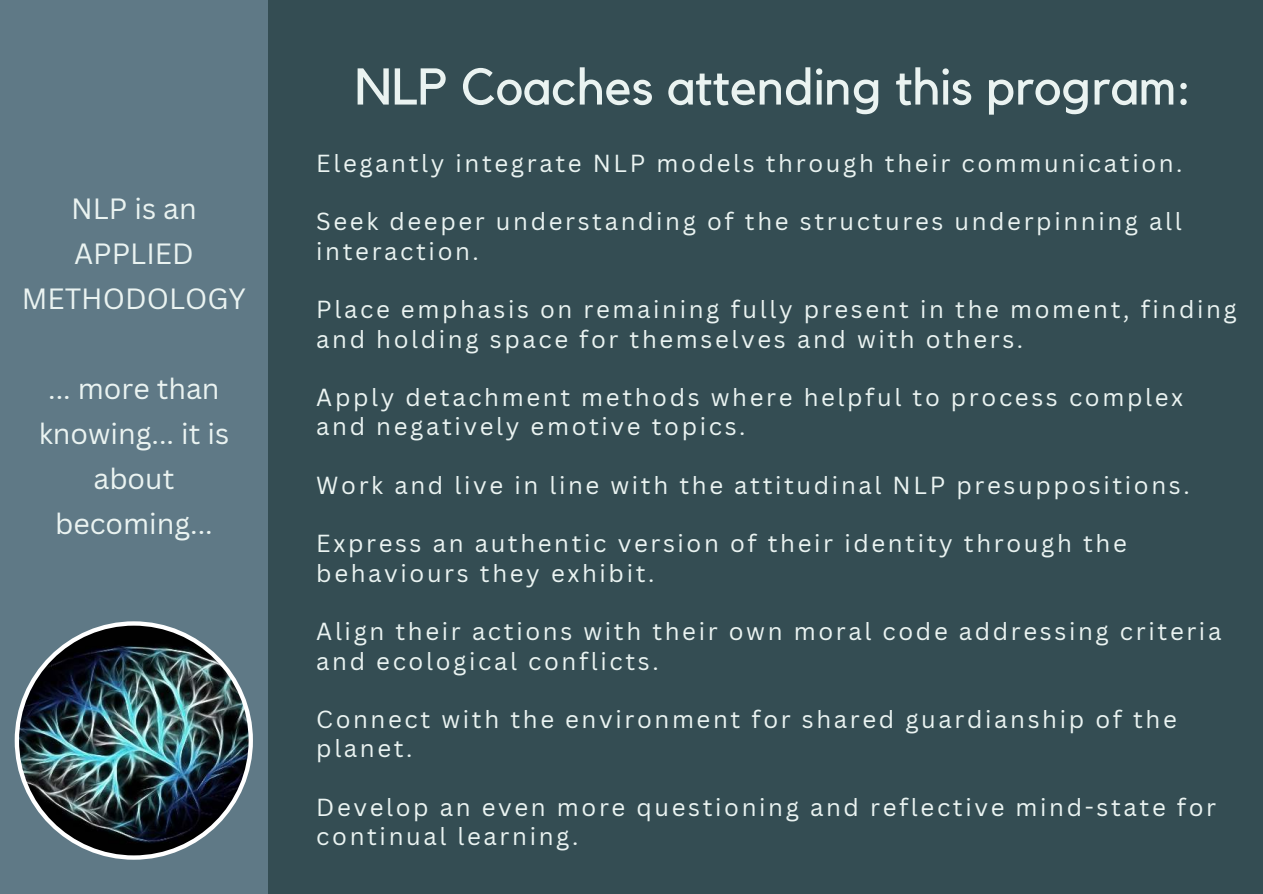
<style>
.page{position:relative;width:1263px;height:894px;background:#fff}
.page>*{position:absolute;margin:0;border:0;box-sizing:border-box;transform-origin:0 0}
.t1{font:51px "Kollektif";color:#eaf3f1}
.t2{font:28.5px/45px "Canva Sans";color:#eaf3f1;text-align:center}
.t3{font:24px/29.2px "Canva Sans";letter-spacing:.11em;color:#eaf3f1}
</style>
<div class="page">
<div style="left:0;top:0;width:1263px;height:893px;background:#344d53"></div>
<div style="left:0;top:0;width:268px;height:893px;background:#5f7986"></div>
<img style="left:15px;top:621px;width:238px;height:238px">
<p class="t2" style="left:22px;top:186px;width:226px">NLP is an<br>APPLIED<br>METHODOLOGY</p>
<p class="t2" style="left:39px;top:366px;width:192px">... more than knowing... it is about becoming...</p>
<h1 class="t1" style="left:355px;top:57px;width:839px">NLP Coaches attending this program:</h1>
<p class="t3" style="left:316px;top:148px;width:868px">Elegantly integrate NLP models through their communication.</p>
<p class="t3" style="left:316px;top:207px;width:867px">Seek deeper understanding of the structures underpinning all interaction.</p>
<p class="t3" style="left:316px;top:295px;width:922px">Place emphasis on remaining fully present in the moment, finding and holding space for themselves and with others.</p>
<p class="t3" style="left:316px;top:382px;width:868px">Apply detachment methods where helpful to process complex and negatively emotive topics.</p>
<p class="t3" style="left:316px;top:470px;width:875px">Work and live in line with the attitudinal NLP presuppositions.</p>
<p class="t3" style="left:316px;top:529px;width:812px">Express an authentic version of their identity through the behaviours they exhibit.</p>
<p class="t3" style="left:316px;top:616px;width:907px">Align their actions with their own moral code addressing criteria and ecological conflicts.</p>
<p class="t3" style="left:316px;top:704px;width:862px">Connect with the environment for shared guardianship of the planet.</p>
<p class="t3" style="left:316px;top:792px;width:901px">Develop an even more questioning and reflective mind-state for continual learning.</p>
</div>
